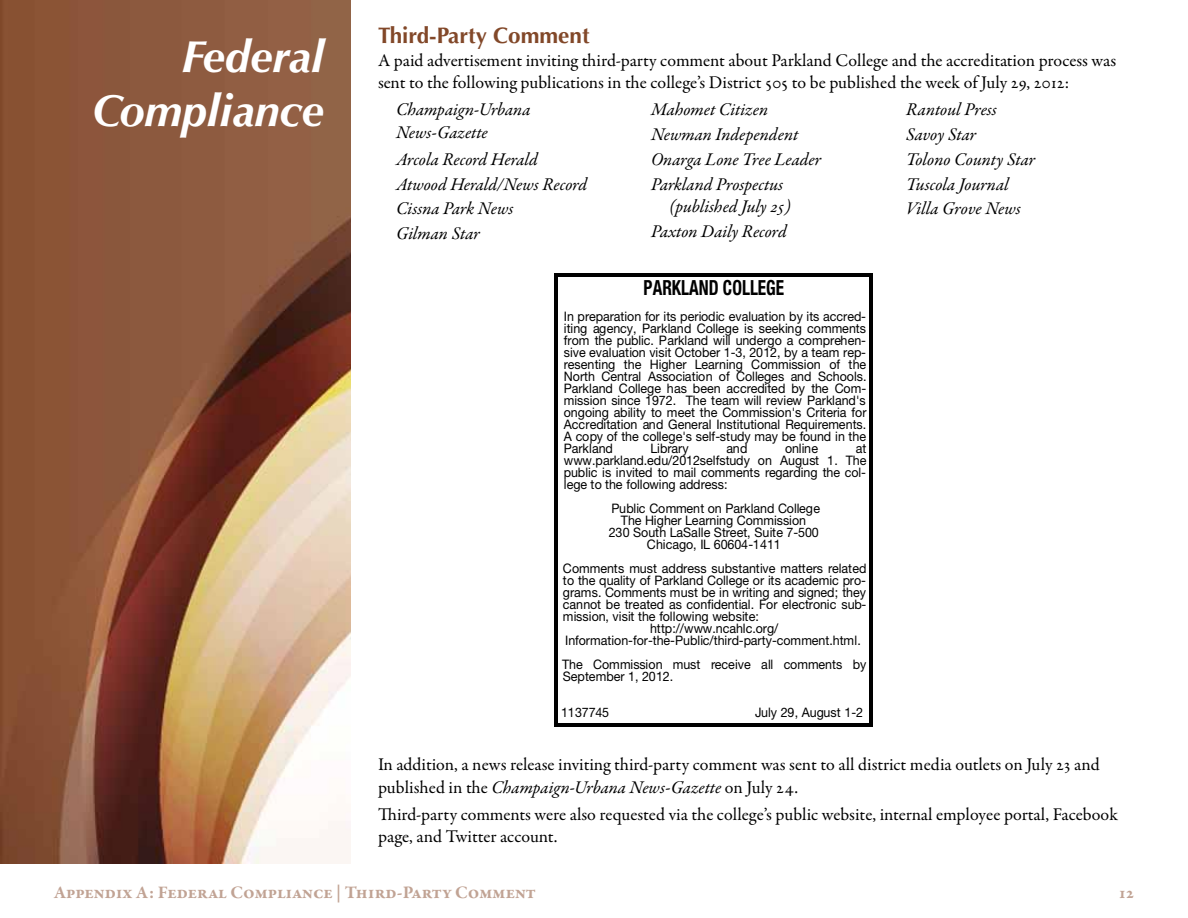
<style>
.page{position:relative;width:1188px;height:918px;background:#fff}
.page>*{position:absolute;margin:0;border:0;box-sizing:border-box;transform-origin:0 0}
.t1{font:italic 700 45px/54px "Optima LT Std";color:#fff;text-align:right}
.t2{font:700 22.5px "Optima LT Std";color:#824829}
.t3{font:20.85px/20.9px "Courier";color:#000;text-align:center}
.t4{font:700 20.85px "NG Hel Con Fifty";color:#000}
.t5{font:18px/22.5px "Garamond Premr Pro";color:#000}
.t6{font:italic 18px/24.8px "Garamond Premr Pro";letter-spacing:-.005em;color:#000}
.t7{font:700 18px "Garamond Premr Pro";letter-spacing:-.005em;color:#c1a394}
.t8{font:12.15px/12px "NG Hel Fifty Roman";color:#000;text-align:justify}
.s1{font-style:italic}
</style>
<div class="page">
<img style="left:0;top:0;width:351px;height:864px">
<hr style="left:554px;top:277px;width:4px;height:447px;background:#000">
<hr style="left:869px;top:277px;width:4px;height:447px;background:#000">
<hr style="left:554px;top:273px;width:319px;height:4px;background:#000">
<hr style="left:554px;top:724px;width:319px;height:3px;background:#000">
<h1 class="t1" style="left:92px;top:30px;width:233px">Federal<br>Compliance</h1>
<h2 class="t2" style="left:378px;top:23px;width:213px">Third-Party Comment</h2>
<h3 class="t5" style="left:378px;top:50px;width:740px">A paid advertisement inviting third-party comment about Parkland College and the accreditation process was sent to the following publications in the college’s District 505 to be published the week of July 29, 2012:</h3>
<h3 class="t6" style="left:396px;top:100px;width:136px;line-height:22.5px">Champaign-Urbana<br>News-Gazette</h3>
<h3 class="t6" style="left:396px;top:148px;width:193px">Arcola Record Herald<br>Atwood Herald/News Record<br>Cissna Park News<br>Gilman Star</h3>
<h3 class="t3" style="left:886px;top:57px;width:277px">THE NEWS GAZETTE, INC.<br>PO BOX 677</h3>
<h3 class="t6" style="left:651px;top:98px;width:172px">Mahomet Citizen<br>Newman Independent<br>Onarga Lone Tree Leader<br>Parkland Prospectus</h3>
<h3 class="t6" style="left:651px;top:195px;width:141px;text-align:right">(published July 25)<br>Paxton Daily Record</h3>
<h3 class="t6" style="left:906px;top:98px;width:131px">Rantoul Press<br>Savoy Star<br>Tolono County Star<br>Tuscola Journal<br>Villa Grove News</h3>
<h3 class="t4" style="left:644px;top:275px;width:142px">PARKLAND COLLEGE</h3>
<p class="t8" style="left:564px;top:310px;width:304px">In preparation for its periodic evaluation by its accred&shy;iting agency, Parkland College is seeking comments from the public. Parkland will undergo a comprehen&shy;sive evaluation visit October 1-3, 2012, by a team rep&shy;resenting the Higher Learning Commission of the North Central Association of Colleges and Schools.<br>Parkland College has been accredited by the Com&shy;mission since 1972. The team will review Parkland's ongoing ability to meet the Commission's Criteria for Accreditation and General Institutional Requirements.<br>A copy of the college's self-study may be found in the Parkland</p>
<p class="t8" style="left:651px;top:442px;width:39px">Library</p>
<p class="t8" style="left:727px;top:442px;width:22px">and</p>
<p class="t8" style="left:785px;top:442px;width:35px">online</p>
<p class="t8" style="left:564px;top:442px;width:304px;text-indent:292px">at www.parkland.edu/2012selfstudy on August 1. The public is invited to mail comments regarding the col&shy;lege to the following address:</p>
<p class="t8" style="left:609px;top:502px;width:213px;text-align:center">Public Comment on Parkland College<br>The Higher Learning Commission<br>230 South LaSalle Street, Suite 7-500<br>Chicago, IL 60604-1411</p>
<p class="t8" style="left:563px;top:562px;width:305px">Comments must address substantive matters related</p>
<p class="t8" style="left:563px;top:574px;width:305px">to the quality of Parkland College or its academic pro-</p>
<p class="t8" style="left:563px;top:586px;width:305px">grams. Comments must be in writing and signed; they</p>
<p class="t8" style="left:563px;top:598px;width:305px">cannot be treated as confidential. For electronic sub-</p>
<p class="t8" style="left:563px;top:610px;width:197px">mission, visit the following website:</p>
<p class="t8" style="left:650px;top:622px;width:130px">http://www.ncahlc.org/</p>
<p class="t8" style="left:565px;top:634px;width:297px">Information-for-the-Public/third-party-comment.html.</p>
<p class="t8" style="left:562px;top:658px;width:306px">The Commission must receive all comments by<br>September 1, 2012.</p>
<p class="t8" style="left:561px;top:706px;width:49px">1137745</p>
<p class="t8" style="left:755px;top:706px;width:110px">July 29, August 1-2</p>
<h3 class="t5" style="left:378px;top:754px;width:723px">In addition, a news release inviting third-party comment was sent to all district media outlets on July 23 and published in the <span class="s1">Champaign-Urbana News-Gazette</span> on July 24.</h3>
<h3 class="t5" style="left:378px;top:803px;width:741px">Third-party comments were also requested via the college’s public website, internal employee portal, Facebook page, and Twitter account.</h3>
<h3 class="t7" style="left:54px;top:881px;width:483px">Appendix A: Federal Compliance | Third-Party Comment</h3>
<h3 class="t7" style="left:1119px;top:881px;width:17px">12</h3>
</div>
